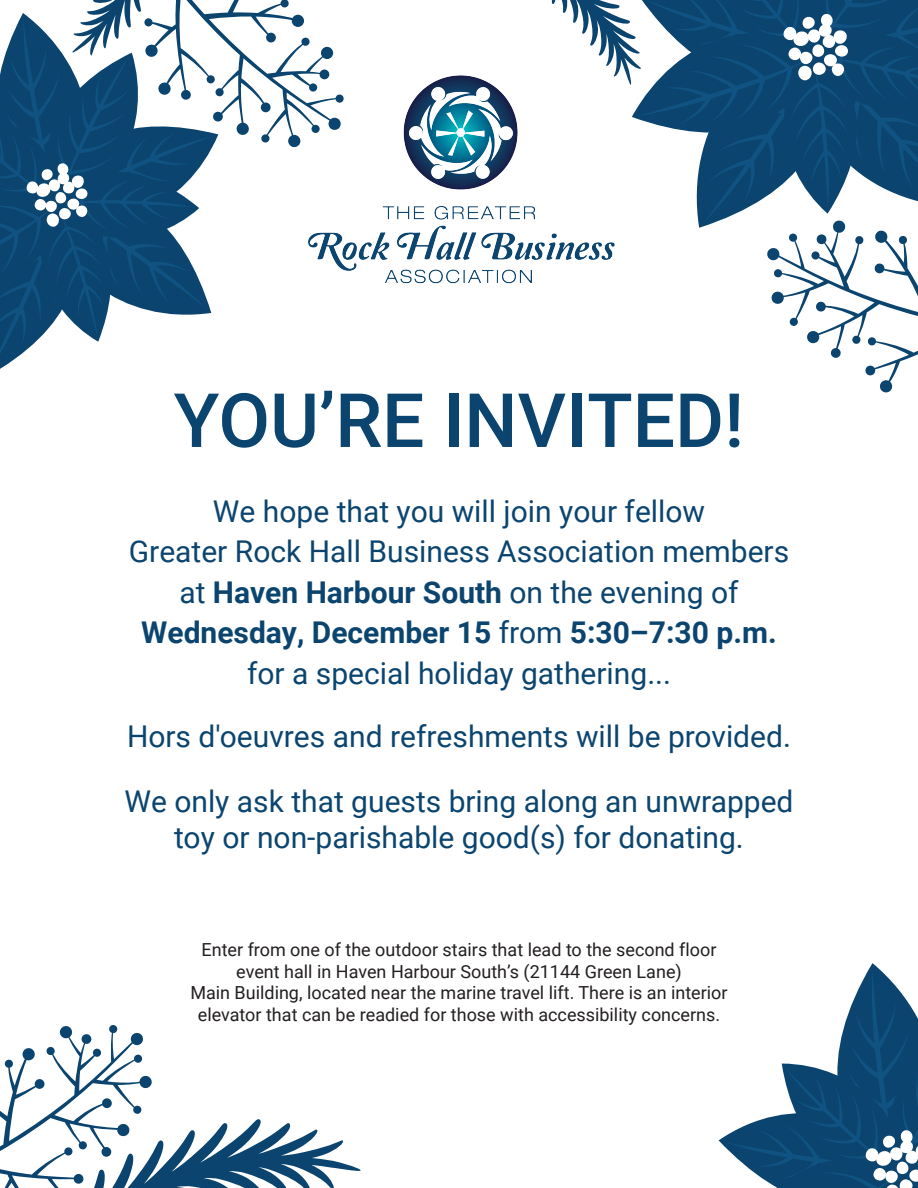
<style>
.page{position:relative;width:918px;height:1188px;background:#fff}
.page>*{position:absolute;margin:0;border:0;box-sizing:border-box;transform-origin:0 0}
.t1{font:500 75px "Roboto";color:#0b456f}
.t2{font:30px/40.5px "Roboto";color:#0b456f;text-align:center}
.t3{font:18px/21.6px "Roboto";color:#231f20;text-align:center}
.s1{font-weight:700}
</style>
<div class="page">
<img style="left:344px;top:75px;width:131px;height:209px">
<svg style="left:0;top:0;width:344px;height:369px"></svg>
<svg style="left:475px;top:0;width:443px;height:393px"></svg>
<svg style="left:719px;top:963px;width:199px;height:225px"></svg>
<svg style="left:0;top:1025px;width:361px;height:163px"></svg>
<h1 class="t1" style="left:174px;top:368px;width:572px">YOU’RE INVITED!</h1>
<p class="t2" style="left:129px;top:490px;width:662px">We hope that you will join your fellow<br>Greater Rock Hall Business Association members at <span class="s1">Haven Harbour South</span> on the evening of <span class="s1">Wednesday, December 15</span> from <span class="s1">5:30–7:30 p.m. </span>for a special holiday gathering...</p>
<p class="t2" style="left:124px;top:704px;width:671px;line-height:64.2px;text-align:left">Hors d'oeuvres and refreshments will be provided.<br>We only ask that guests bring along an unwrapped</p>
<p class="t2" style="left:174px;top:816px;width:571px">toy or non-parishable good(s) for donating.</p>
<p class="t3" style="left:190px;top:938px;width:539px">Enter from one of the outdoor stairs that lead to the second floor event hall in Haven Harbour South’s (21144 Green Lane)<br>Main Building, located near the marine travel lift. There is an interior elevator that can be readied for those with accessibility concerns.</p>
</div>
